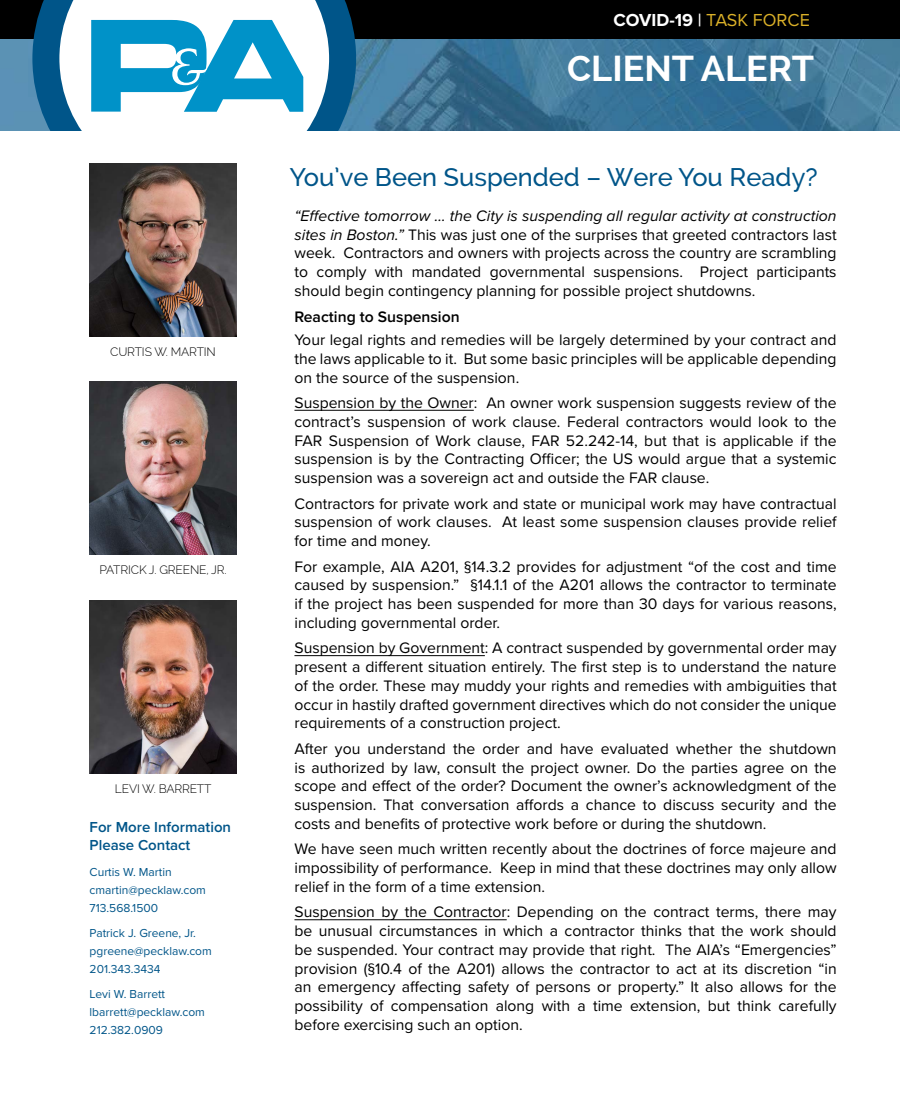
<style>
.page{position:relative;width:900px;height:1118px;background:#fff}
.page>*{position:absolute;margin:0;border:0;box-sizing:border-box;transform-origin:0 0}
.t1{font:700 36px "Raleway";color:#fff}
.t2{font:500 25.5px "Raleway";color:#005589}
.t3{font:18px "Proxima Nova";color:#dab028}
.t4{font:15.75px/18.8px "Proxima Nova";color:#000;text-align:justify}
.t5{font:600 15.75px "Proxima Nova";color:#000}
.t6{font:600 15px/18px "Proxima Nova";color:#005589}
.t7{font:12px/18px "Proxima Nova";color:#005589}
.t8{font:300 12px "Raleway";letter-spacing:-.015em;color:#000}
.s1{font-weight:700;color:#fff}
.s2{font-weight:600;color:#fff}
.s3{font-style:italic}
</style>
<div class="page">
<img style="left:0;top:38px;width:900px;height:93px">
<div style="left:0;top:0;width:900px;height:38px;background:#000"></div>
<svg style="left:32px;top:0;width:324px;height:131px"></svg>
<svg style="left:91px;top:20px;width:212px;height:92px"></svg>
<hr style="left:294px;top:410px;width:180px;height:1px;background:#000">
<hr style="left:294px;top:655px;width:191px;height:1px;background:#000">
<hr style="left:294px;top:919px;width:213px;height:1px;background:#000">
<img style="left:90px;top:600px;width:146px;height:173px">
<img style="left:90px;top:164px;width:146px;height:172px">
<img style="left:90px;top:382px;width:146px;height:172px">
<p class="t8" style="left:110px;top:344px;width:107px">CURTIS W. MARTIN</p>
<p class="t8" style="left:99px;top:562px;width:129px">PATRICK J. GREENE, JR.</p>
<p class="t8" style="left:115px;top:781px;width:98px">LEVI W. BARRETT</p>
<p class="t6" style="left:90px;top:818px;width:143px">For More Information<br>Please Contact</p>
<p class="t7" style="left:90px;top:863px;width:118px">Curtis W. Martin cmartin@pecklaw.com<br>713.568.1500</p>
<p class="t7" style="left:90px;top:924px;width:124px">Patrick J. Greene, Jr. pgreene@pecklaw.com<br>201.343.3434</p>
<p class="t7" style="left:90px;top:985px;width:117px">Levi W. Barrett lbarrett@pecklaw.com<br>212.382.0909</p>
<p class="t3" style="left:614px;top:9px;width:198px"><span class="s1">COVID-19</span> <span class="s2">|</span> TASK FORCE</p>
<h1 class="t1" style="left:567px;top:47px;width:248px">CLIENT ALERT</h1>
<h2 class="t2" style="left:290px;top:162px;width:530px">You’ve Been Suspended – Were You Ready?</h2>
<p class="t4" style="left:294px;top:207px;width:544px"><span class="s3">“Effective tomorrow … the City is suspending all regular activity at construction sites in Boston.”</span> This was just one of the surprises that greeted contractors last week. Contractors and owners with projects across the country are scrambling to comply with mandated governmental suspensions. Project participants should begin contingency planning for possible project shutdowns.</p>
<p class="t5" style="left:294px;top:307px;width:167px">Reacting to Suspension</p>
<p class="t4" style="left:294px;top:331px;width:544px">Your legal rights and remedies will be largely determined by your contract and the laws applicable to it. But some basic principles will be applicable depending on the source of the suspension.</p>
<p class="t4" style="left:294px;top:394px;width:544px">Suspension by the Owner: An owner work suspension suggests review of the contract’s suspension of work clause. Federal contractors would look to the FAR Suspension of Work clause, FAR 52.242-14, but that is applicable if the suspension is by the Contracting Officer; the US would argue that a systemic suspension was a sovereign act and outside the FAR clause.</p>
<p class="t4" style="left:294px;top:494px;width:544px">Contractors for private work and state or municipal work may have contractual suspension of work clauses. At least some suspension clauses provide relief for time and money.</p>
<p class="t4" style="left:294px;top:557px;width:544px">For example, AIA A201, §14.3.2 provides for adjustment “of the cost and time caused by suspension.” §14.1.1 of the A201 allows the contractor to terminate if the project has been suspended for more than 30 days for various reasons, including governmental order.</p>
<p class="t4" style="left:294px;top:639px;width:544px">Suspension by Government: A contract suspended by governmental order may present a different situation entirely. The first step is to understand the nature of the order. These may muddy your rights and remedies with ambiguities that occur in hastily drafted government directives which do not consider the unique requirements of a construction project.</p>
<p class="t4" style="left:294px;top:739px;width:544px">After you understand the order and have evaluated whether the shutdown is authorized by law, consult the project owner. Do the parties agree on the scope and effect of the order? Document the owner’s acknowledgment of the suspension. That conversation affords a chance to discuss security and the costs and benefits of protective work before or during the shutdown.</p>
<p class="t4" style="left:294px;top:840px;width:544px">We have seen much written recently about the doctrines of force majeure and impossibility of performance. Keep in mind that these doctrines may only allow relief in the form of a time extension.</p>
<p class="t4" style="left:294px;top:903px;width:544px">Suspension by the Contractor: Depending on the contract terms, there may be unusual circumstances in which a contractor thinks that the work should be suspended. Your contract may provide that right. The AIA’s “Emergencies” provision (§10.4 of the A201) allows the contractor to act at its discretion “in an emergency affecting safety of persons or property.” It also allows for the possibility of compensation along with a time extension, but think carefully before exercising such an option.</p>
</div>
